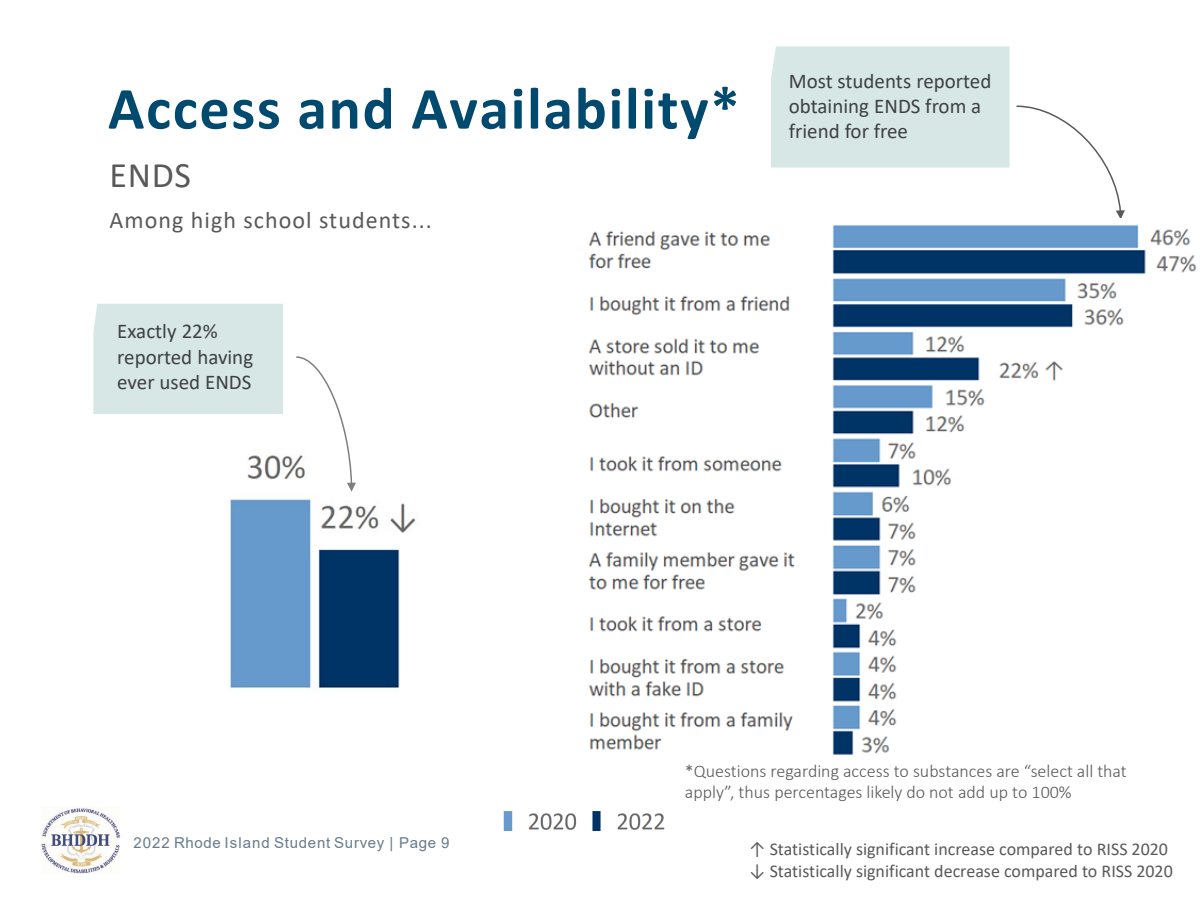
<style>
.page{position:relative;width:1200px;height:900px;background:#fff}
.page>*{position:absolute;margin:0;border:0;box-sizing:border-box;transform-origin:0 0}
.t1{font:700 60px "Calibri";letter-spacing:.025em;color:#00496f}
.t2{font:36px "Calibri";color:#595959}
.t3{font:24px "Calibri";letter-spacing:.045em;color:#595959}
.t4{font:21px/25.2px "Calibri";color:#404040}
.t5{font:18px "Calibri";color:#595959}
.t6{font:300 18px/21.6px "Calibri";color:#595959}
.t7{font:15px "Arial";letter-spacing:.045em;color:#677b8e}
</style>
<div class="page">
<img style="left:230px;top:455px;width:186px;height:234px">
<div style="left:93px;top:304px;width:190px;height:110px;background:#d6e7e6"></div>
<svg style="left:295px;top:356px;width:61px;height:136px"></svg>
<svg style="left:771px;top:46px;width:354px;height:172px"></svg>
<img style="left:503px;top:811px;width:162px;height:20px">
<img style="left:588px;top:225px;width:609px;height:530px">
<img style="left:42px;top:807px;width:79px;height:66px">
<h2 class="t1" style="left:108px;top:66px;width:634px">Access and Availability*</h2>
<p class="t2" style="left:110px;top:150px;width:83px">ENDS</p>
<p class="t3" style="left:110px;top:203px;width:324px">Among high school students...</p>
<p class="t4" style="left:117px;top:318px;width:137px">Exactly 22% reported having ever used ENDS</p>
<p class="t4" style="left:789px;top:67px;width:204px">Most students reported obtaining ENDS from a friend for free</p>
<p class="t6" style="left:685px;top:760px;width:443px">*Questions regarding access to substances are “select all that apply”, thus percentages likely do not add up to 100%</p>
<p class="t7" style="left:134px;top:833px;width:318px">2022 Rhode Island Student Survey | Page 9</p>
<p class="t5" style="left:749px;top:837px;width:420px">↑ Statistically significant increase compared to RISS 2020</p>
<p class="t5" style="left:749px;top:858px;width:425px">↓ Statistically significant decrease compared to RISS 2020</p>
</div>
